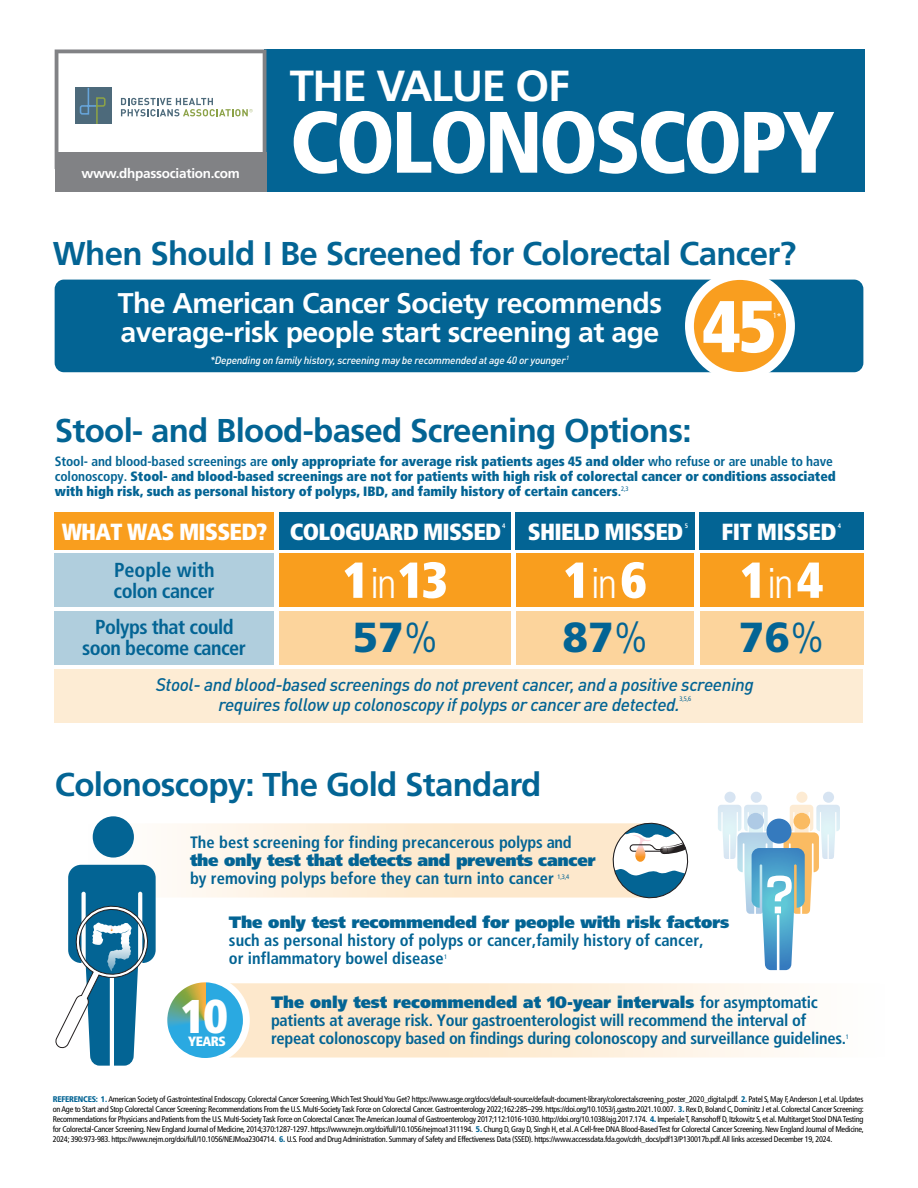
<style>
.page{position:relative;width:918px;height:1188px;background:#fff}
.page>*{position:absolute;margin:0;border:0;box-sizing:border-box;transform-origin:0 0}
.t1{font:900 condensed 87px "Frutiger";letter-spacing:-.045em;color:#fff}
.t2{font:900 condensed 73.2px "Frutiger";color:#fff}
.t3{font:700 56.25px "Eurostile";color:#fff}
.t4{font:900 condensed 50.55px "Frutiger";color:#fff}
.t5{font:900 condensed 47.25px "Frutiger";color:#fff}
.t6{font:700 43.5px "Frutiger";letter-spacing:-.03em;color:#fff}
.t7{font:900 42px "Frutiger";color:#036494}
.t8{font:700 33px "Frutiger";letter-spacing:-.02em;color:#036494}
.t9{font:700 28.5px/28.3px "Frutiger";letter-spacing:-.02em;color:#fff}
.t10{font:900 condensed 23.4px "Frutiger";letter-spacing:-.03em;color:#fff}
.t11{font:700 condensed 20.25px/20.7px "Frutiger";letter-spacing:-.025em;color:#036494}
.t12{font:italic 500 18px/19.5px "DIN Pro";letter-spacing:-.02em;color:#036494}
.t13{font:700 condensed 16.5px/18px "Frutiger";color:#036494}
.t14{font:900 16.5px "Frutiger";letter-spacing:-.015em;color:#036494}
.t15{font:900 condensed 13.5px/15px "Frutiger";letter-spacing:-.005em;color:#036494}
.t16{font:700 13.5px "Frutiger";letter-spacing:-.02em;color:#fff}
.t17{font:900 condensed 13.5px "Frutiger";letter-spacing:-.035em;color:#fff}
.t18{font:italic 500 10.5px "DIN Pro";letter-spacing:-.02em;color:#fff}
.t19{font:condensed 8.25px/9.9px "Frutiger";letter-spacing:-.03em;color:#010101;text-align:justify}
.t20{font:condensed 7.65px "Frutiger";color:#fff}
.t21{font:condensed 6.45px "Frutiger";color:#036494}
.t22{font:700 condensed 6.45px "Frutiger";color:#fff}
.s1{font-size:10.65px}
.s2{font-weight:700}
.s3{font-weight:300;font-size:42px}
.s4{font-weight:300;font-stretch:condensed}
.s5{font-weight:900;font-stretch:normal}
.s6{font-weight:900;color:#036494}
</style>
<div class="page">
<div style="left:55px;top:512px;width:219px;height:38px;background:#f99e1e"></div>
<div style="left:55px;top:553px;width:219px;height:54px;background:#b0cedd"></div>
<div style="left:55px;top:611px;width:219px;height:54px;background:#b0cedd"></div>
<div style="left:280px;top:553px;width:231px;height:54px;background:#f99e1e"></div>
<div style="left:199px;top:983px;width:691px;height:75px;background:#fefaf6;border-radius:7px"></div>
<div style="left:264px;top:49px;width:600px;height:143px;background:#036494"></div>
<svg style="left:55px;top:49px;width:211px;height:104px"></svg>
<svg style="left:93px;top:816px;width:41px;height:42px"></svg>
<div style="left:55px;top:153px;width:211px;height:39px;background:#818285"></div>
<svg style="left:55px;top:819px;width:637px;height:247px"></svg>
<div style="left:55px;top:280px;width:808px;height:92px;background:#036494;border-radius:9px"></div>
<div style="left:689px;top:275px;width:101px;height:101px;background:#f99e1f;border-radius:50%"></div>
<div style="left:685px;top:271px;width:110px;height:110px;border:9px solid #fff;border-radius:50%"></div>
<svg style="left:718px;top:792px;width:122px;height:178px"></svg>
<div style="left:280px;top:512px;width:231px;height:38px;background:#036494"></div>
<div style="left:280px;top:611px;width:231px;height:54px;background:#fcd49c"></div>
<div style="left:516px;top:553px;width:178px;height:54px;background:#f99e1e"></div>
<div style="left:516px;top:512px;width:179px;height:38px;background:#036494"></div>
<div style="left:516px;top:611px;width:178px;height:54px;background:#fcd49c"></div>
<div style="left:700px;top:553px;width:163px;height:54px;background:#f99e1e"></div>
<div style="left:699px;top:512px;width:165px;height:38px;background:#036494"></div>
<div style="left:700px;top:611px;width:163px;height:54px;background:#fcd49c"></div>
<div style="left:55px;top:669px;width:808px;height:54px;background:#fdecd4"></div>
<h3 class="t16" style="left:81px;top:165px;width:160px">www.dhpassociation.com</h3>
<h3 class="t6" style="left:290px;top:61px;width:282px">THE VALUE OF</h3>
<h1 class="t1" style="left:290px;top:90px;width:546px">COLONOSCOPY</h1>
<h3 class="t8" style="left:53px;top:234px;width:745px">When Should I Be Screened for Colorectal Cancer?</h3>
<h3 class="t9" style="left:118px;top:289px;width:546px">The American Cancer Society recommends average-risk people start screening at age</h3>
<p class="t18" style="left:210px;top:352px;width:361px">*Depending on family history, screening may be recommended at age 40 or younger<sup>1</sup></p>
<h2 class="t2" style="left:703px;top:282px;width:75px">45</h2>
<p class="t20" style="left:773px;top:311px;width:10px">1<span class="s1">*</span></p>
<h3 class="t8" style="left:55px;top:412px;width:638px">Stool- and Blood-based Screening Options:</h3>
<p class="t15" style="left:55px;top:453px;width:782px"><span class="s2">Stool- and blood-based screenings are</span> only appropriate for average risk patients ages 45 and older <span class="s2">who refuse or are unable to have colonoscopy.</span> Stool- and blood-based screenings are not for patients with high risk of colorectal cancer or conditions associated with high risk, such as personal history of polyps, IBD, and family history of certain cancers<span class="s2">.</span><sup>2,3</sup></p>
<p class="t22" style="left:502px;top:522px;width:5px">4</p>
<p class="t22" style="left:685px;top:522px;width:5px">5</p>
<p class="t22" style="left:838px;top:522px;width:5px">4</p>
<h3 class="t10" style="left:290px;top:518px;width:213px">COLOGUARD MISSED</h3>
<h3 class="t10" style="left:528px;top:518px;width:157px">SHIELD MISSED</h3>
<h3 class="t4" style="left:564px;top:549px;width:85px">1<span class="s3">in</span>6</h3>
<h3 class="t7" style="left:562px;top:612px;width:87px">87<span class="s4">%</span></h3>
<h3 class="t10" style="left:722px;top:518px;width:117px">FIT MISSED</h3>
<h3 class="t4" style="left:740px;top:549px;width:85px">1<span class="s3">in</span>4</h3>
<h3 class="t7" style="left:739px;top:612px;width:87px">76<span class="s4">%</span></h3>
<h3 class="t10" style="left:62px;top:518px;width:207px">WHAT WAS MISSED?</h3>
<h3 class="t11" style="left:114px;top:560px;width:103px">People with colon cancer</h3>
<h3 class="t4" style="left:343px;top:549px;width:106px">1<span class="s3">in</span>13</h3>
<h3 class="t11" style="left:82px;top:617px;width:165px;text-align:center">Polyps that could soon become cancer</h3>
<h3 class="t7" style="left:353px;top:612px;width:87px">57<span class="s4">%</span></h3>
<h3 class="t12" style="left:218px;top:673px;width:537px;text-indent:-62px">Stool- and blood-based screenings do not prevent cancer, and a positive screening requires follow up colonoscopy if polyps or cancer are detected.</h3>
<p class="t21" style="left:680px;top:695px;width:13px">3,5,6</p>
<h3 class="t8" style="left:55px;top:765px;width:488px">Colonoscopy: The Gold Standard</h3>
<h3 class="t13" style="left:190px;top:834px;width:383px">The best screening for finding precancerous polyps and</h3>
<h3 class="t14" style="left:190px;top:851px;width:407px">the only test that detects and prevents cancer</h3>
<h3 class="t13" style="left:190px;top:870px;width:365px">by removing polyps before they can turn into cancer</h3>
<p class="t21" style="left:558px;top:873px;width:13px">1,3,4</p>
<h3 class="t14" style="left:229px;top:912px;width:502px">The only test recommended for people with risk factors</h3>
<h3 class="t13" style="left:229px;top:931px;width:476px">such as personal history of polyps or cancer,family history of cancer, or inflammatory bowel disease</h3>
<p class="t21" style="left:444px;top:953px;width:5px">1</p>
<h3 class="t3" style="left:765px;top:864px;width:31px">?</h3>
<h3 class="t5" style="left:181px;top:987px;width:49px">10</h3>
<h3 class="t17" style="left:188px;top:1033px;width:39px">YEARS</h3>
<p class="t13" style="left:271px;top:993px;width:577px"><span class="s5">The only test recommended at 10-year intervals</span> for asymptomatic patients at average risk. Your gastroenterologist will recommend the interval of repeat colonoscopy based on findings during colonoscopy and surveillance guidelines.</p>
<p class="t21" style="left:846px;top:1033px;width:5px">1</p>
<p class="t19" style="left:53px;top:1094px;width:812px"><span class="s6">REFERENCES: 1.</span> American Society of Gastrointestinal Endoscopy. Colorectal Cancer Screening, Which Test Should You Get? https://www.asge.org/docs/default-source/default-document-library/colorectalscreening_poster_2020_digital.pdf. <span class="s6">2.</span> Patel S, May F, Anderson J, et al. Updates on Age to Start and Stop Colorectal Cancer Screening: Recommendations From the U.S. Multi-Society Task Force on Colorectal Cancer. Gastroenterology 2022;162:285–299. https://doi.org/10.1053/j.gastro.2021.10.007. <span class="s6">3.</span> Rex D, Boland C, Dominitz J et al. Colorectal Cancer Screening:<br>Recommendations for Physicians and Patients from the U.S. Multi-Society Task Force on Colorectal Cancer. The American Journal of Gastroenterology 2017;112:1016-1030. http://doi.org/10.1038/ajg.2017.174. <span class="s6">4.</span> Imperiale T, Ransohoff D, Itzkowitz S, et al. Multitarget Stool DNA Testing for Colorectal-Cancer Screening. New England Journal of Medicine, 2014;370:1287-1297. https://www.nejm.org/doi/full/10.1056/nejmoa1311194. <span class="s6">5.</span> Chung D, Gray D, Singh H, et al. A Cell-free DNA Blood-Based Test for Colorectal Cancer Screening. New England Journal of Medicine, 2024; 390:973-983. https://www.nejm.org/doi/full/10.1056/NEJMoa2304714. <span class="s6">6.</span> U.S. Food and Drug Administration. Summary of Safety and Effectiveness Data (SSED). https://www.accessdata.fda.gov/cdrh_docs/pdf13/P130017b.pdf. All links accessed December 19, 2024.</p>
</div>
